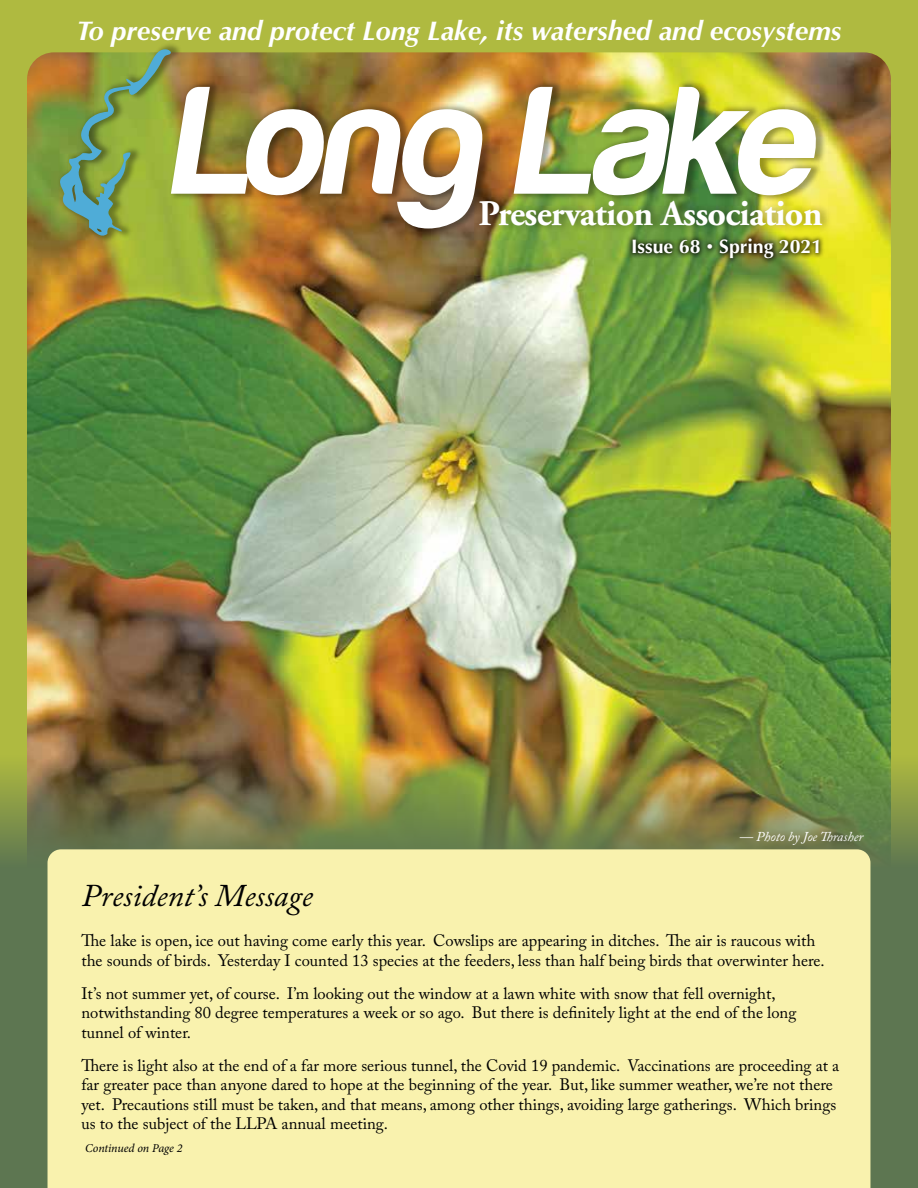
<style>
.page{position:relative;width:918px;height:1188px;background:#afba40}
.page>*{position:absolute;margin:0;border:0;box-sizing:border-box;transform-origin:0 0}
.t1{font:italic 159px "Harabara";color:#fff}
.t2{font:700 36px "Adobe Garamond";letter-spacing:-.02em;color:#fff}
.t3{font:italic 31.5px "Adobe Caslon Pro";color:#000}
.t4{font:italic 700 27px "Optima";color:#fff}
.t5{font:700 19.5px "Optima";color:#fff}
.t6{font:16.5px/19.5px "Adobe Caslon Pro";color:#000}
.t7{font:italic 13.5px "Adobe Caslon Pro";color:#fff}
.t8{font:italic 12px "Minion Pro";letter-spacing:-.01em;color:#000}
.s1{font-size:13.5px}
</style>
<div class="page">
<img style="left:27px;top:52px;width:864px;height:703px">
<div style="left:57px;top:42px;width:125px;height:201px;background:#000;opacity:.35"></div>
<svg style="left:56px;top:49px;width:115px;height:191px;background:#85a04f"></svg>
<img style="left:0;top:755px;width:918px;height:433px">
<div style="left:48px;top:849px;width:822px;height:339px;background:#f9f2ae"></div>
<div style="left:627px;top:233px;width:198px;height:32px;background:#000;opacity:.75"></div>
<div style="left:168px;top:80px;width:659px;height:155px;background:#000;opacity:.35"></div>
<div style="left:477px;top:194px;width:356px;height:40px;background:#000;opacity:.35"></div>
<h3 class="t4" style="left:77px;top:15px;width:766px">To preserve and protect Long Lake, its watershed and ecosystems</h3>
<h1 class="t1" style="left:171px;top:58px;width:669px">Long Lake</h1>
<h2 class="t2" style="left:478px;top:194px;width:346px">Preservation Association</h2>
<p class="t5" style="left:631px;top:235px;width:193px">Issue 68 <span class="s1">•</span> Spring 2021</p>
<p class="t7" style="left:740px;top:828px;width:125px">— Photo by Joe Thrasher</p>
<h3 class="t3" style="left:81px;top:877px;width:233px">President’s Message</h3>
<p class="t6" style="left:81px;top:931px;width:745px">The lake is open, ice out having come early this year. Cowslips are appearing in ditches. The air is raucous with the sounds of birds. Yesterday I counted 13 species at the feeders, less than half being birds that overwinter here.</p>
<p class="t6" style="left:81px;top:983px;width:716px">It’s not summer yet, of course. I’m looking out the window at a lawn white with snow that fell overnight, notwithstanding 80 degree temperatures a week or so ago. But there is definitely light at the end of the long tunnel of winter.</p>
<p class="t6" style="left:81px;top:1055px;width:759px">There is light also at the end of a far more serious tunnel, the Covid 19 pandemic. Vaccinations are proceeding at a far greater pace than anyone dared to hope at the beginning of the year. But, like summer weather, we’re not there yet. Precautions still must be taken, and that means, among other things, avoiding large gatherings. Which brings us to the subject of the LLPA annual meeting.</p>
<p class="t8" style="left:85px;top:1140px;width:99px">Continued on Page 2</p>
</div>
